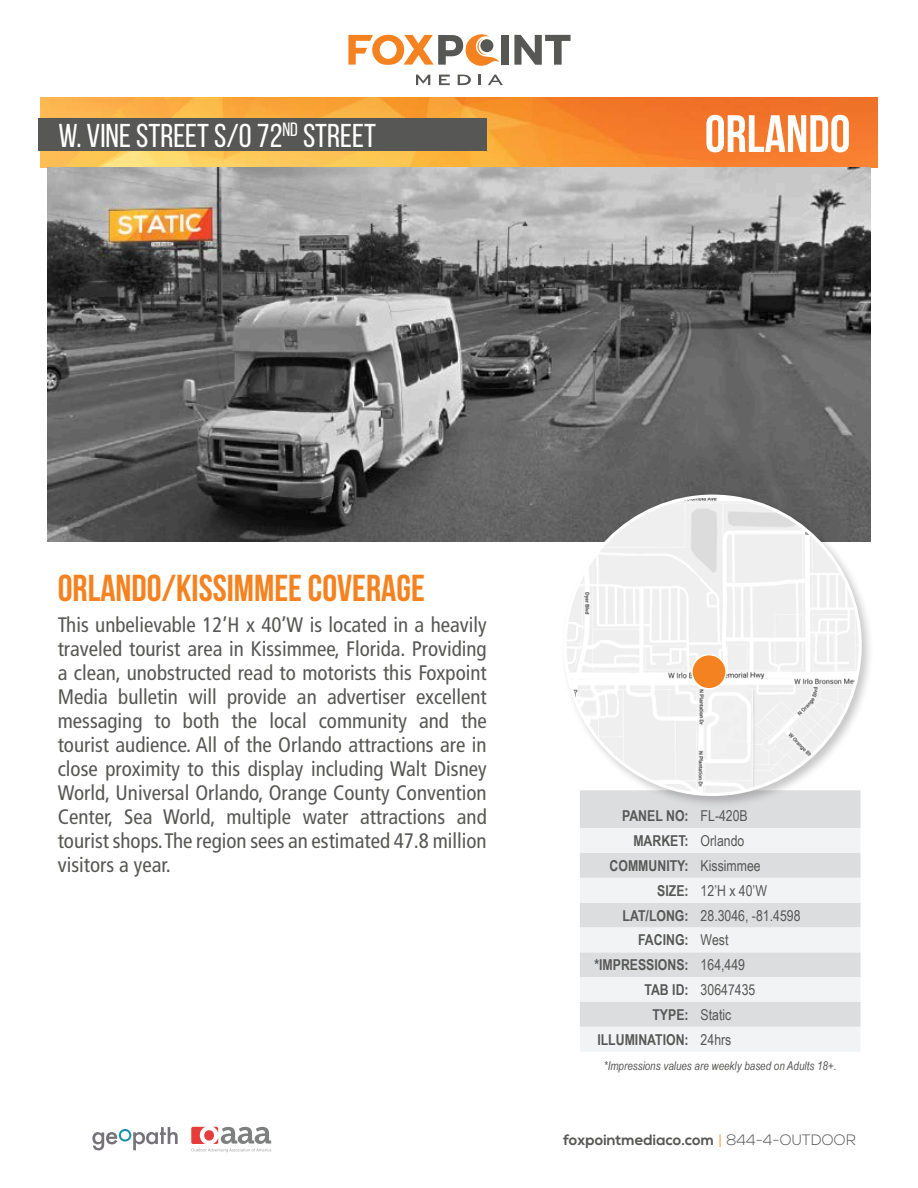
<style>
.page{position:relative;width:918px;height:1188px;background:#fff}
.page>*{position:absolute;margin:0;border:0;box-sizing:border-box;transform-origin:0 0}
.t1{font:700 52.5px "Bebas Neue";color:#fff}
.t2{font:700 37.5px "Bebas Neue";color:#f58220}
.t3{font:33px "Bebas Neue";color:#fff}
.t4{font:condensed 21px/24px "Frutiger LT Std";color:#575756;text-align:justify}
.t5{font:700 15px "Arial Narrow";color:#575756}
.t6{font:15px "Arial Narrow";color:#575756}
.t7{font:700 15px "Nexa";color:#575756}
.t8{font:italic 12px "Arial Narrow";color:#575756}
.s1{font-weight:300;color:#f58220}
.s2{font-weight:300}
</style>
<div class="page">
<svg style="left:92px;top:1127px;width:86px;height:23px"></svg>
<svg style="left:191px;top:1127px;width:80px;height:25px"></svg>
<svg style="left:416px;top:75px;width:14px;height:10px"></svg>
<svg style="left:439px;top:75px;width:11px;height:10px"></svg>
<svg style="left:458px;top:75px;width:13px;height:10px"></svg>
<svg style="left:478px;top:75px;width:3px;height:10px"></svg>
<svg style="left:488px;top:75px;width:15px;height:10px"></svg>
<svg style="left:514px;top:35px;width:57px;height:30px"></svg>
<div style="left:501px;top:35px;width:7px;height:30px;background:#575756"></div>
<svg style="left:348px;top:34px;width:151px;height:32px"></svg>
<img style="left:40px;top:97px;width:838px;height:71px">
<div style="left:580px;top:809px;width:280px;height:19px;background:#dcdddf"></div>
<svg style="left:580px;top:828px;width:280px;height:223px;fill:#f2f3f4"></svg>
<img style="left:47px;top:167px;width:824px;height:374px">
<div style="left:38px;top:118px;width:449px;height:33px;background:#575756"></div>
<div style="left:560px;top:491px;width:315px;height:318px;background:#231f20;opacity:.25"></div>
<img style="left:565px;top:496px;width:295px;height:298px">
<svg style="left:565px;top:496px;width:295px;height:298px;fill:#efefef"></svg>
<div style="left:692px;top:655px;width:34px;height:34px;background:#f58220;border-radius:50%"></div>
<div style="left:691px;top:654px;width:36px;height:36px;border:2px solid #fff;border-radius:50%"></div>
<p class="t3" style="left:58px;top:118px;width:319px">W. VINE STREET S/O 72<sup>ND</sup> STREET</p>
<p class="t1" style="left:705px;top:105px;width:147px">ORLANDO</p>
<p class="t2" style="left:58px;top:567px;width:369px">ORLANDO/KISSIMMEE COVERAGE</p>
<p class="t4" style="left:58px;top:612px;width:431px">This unbelievable 12’H x 40’W is located in a heavily traveled tourist area in Kissimmee, Florida. Providing a clean, unobstructed read to motorists this Foxpoint Media bulletin will provide an advertiser excellent messaging to both the local community and the tourist audience. All of the Orlando attractions are in close proximity to this display including Walt Disney World, Universal Orlando, Orange County Convention Center, Sea World, multiple water attractions and tourist shops. The region sees an estimated 47.8 million visitors a year.</p>
<p class="t5" style="left:622px;top:805px;width:68px">PANEL NO:</p>
<p class="t6" style="left:701px;top:805px;width:49px">FL-420B</p>
<p class="t5" style="left:633px;top:829px;width:57px">MARKET:</p>
<p class="t6" style="left:701px;top:830px;width:45px">Orlando</p>
<p class="t5" style="left:610px;top:854px;width:81px">COMMUNITY:</p>
<p class="t6" style="left:701px;top:855px;width:62px">Kissimmee</p>
<p class="t5" style="left:657px;top:879px;width:33px">SIZE:</p>
<p class="t6" style="left:701px;top:879px;width:68px">12’H x 40’W</p>
<p class="t5" style="left:623px;top:904px;width:68px">LAT/LONG:</p>
<p class="t6" style="left:701px;top:904px;width:101px">28.3046, -81.4598</p>
<p class="t5" style="left:638px;top:929px;width:52px">FACING:</p>
<p class="t6" style="left:701px;top:929px;width:29px">West</p>
<p class="t5" style="left:594px;top:954px;width:96px">*IMPRESSIONS:</p>
<p class="t6" style="left:701px;top:954px;width:46px">164,449</p>
<p class="t5" style="left:644px;top:978px;width:46px">TAB ID:</p>
<p class="t6" style="left:701px;top:979px;width:56px">30647435</p>
<p class="t5" style="left:652px;top:1003px;width:38px">TYPE:</p>
<p class="t6" style="left:701px;top:1004px;width:32px">Static</p>
<p class="t5" style="left:597px;top:1028px;width:93px">ILLUMINATION:</p>
<p class="t6" style="left:701px;top:1028px;width:32px">24hrs</p>
<p class="t8" style="left:604px;top:1057px;width:234px">*Impressions values are weekly based on Adults 18+.</p>
<p class="t7" style="left:564px;top:1131px;width:294px">foxpointmediaco.com <span class="s1">|</span> <span class="s2">844-4-OUTDOOR</span></p>
</div>
